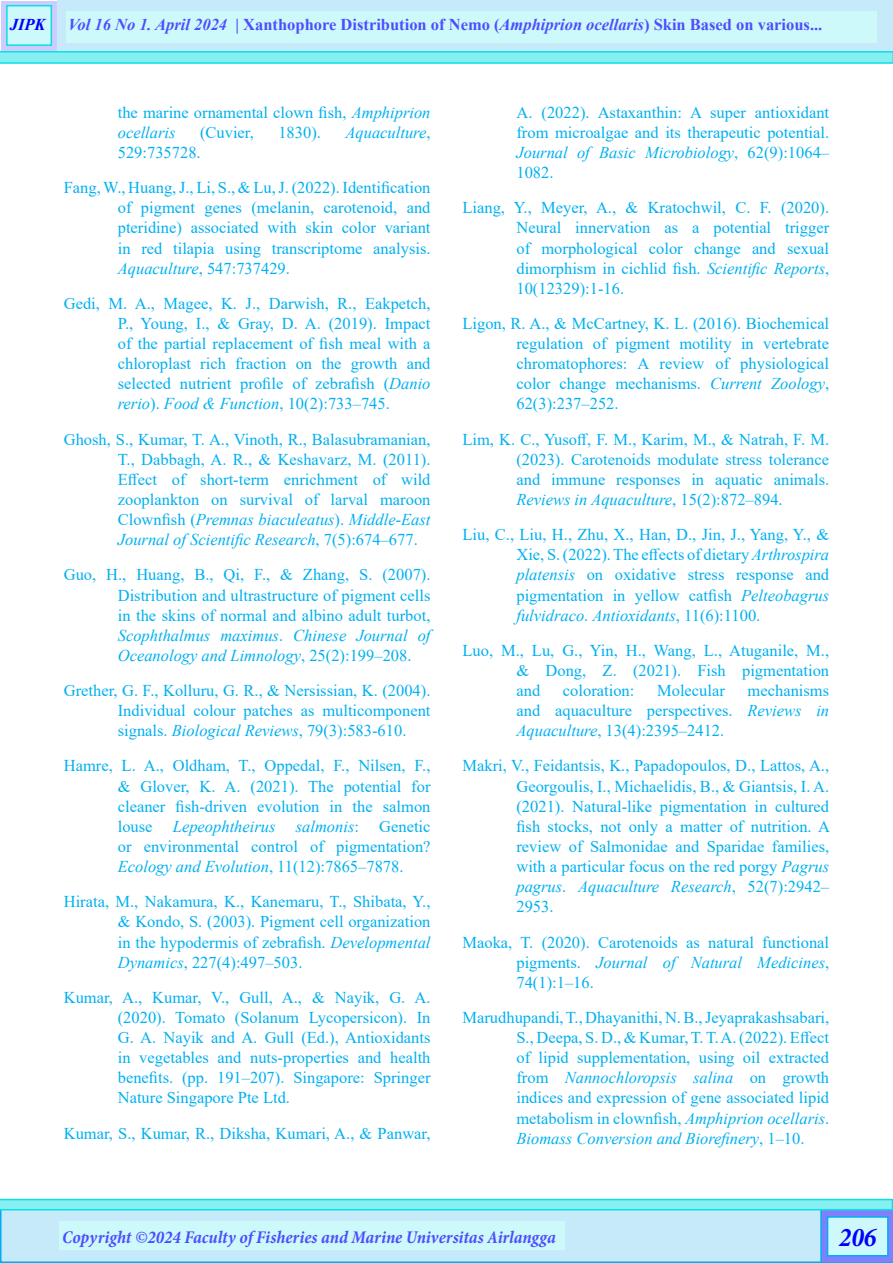
<style>
.page{position:relative;width:893px;height:1263px;background:#fff}
.page>*{position:absolute;margin:0;border:0;box-sizing:border-box;transform-origin:0 0}
.t1{font:italic 700 condensed 27px "Minion Pro";color:#00f}
.t2{font:italic 700 condensed 18px "Minion Pro";letter-spacing:-.005em;color:#4d4dff}
.t3{font:16.5px/20.1px "Times New Roman";color:#00b0f0;text-align:justify}
.t4{font:700 16.5px "Times New Roman";color:#4d4dff}
.t5{font:italic 16.5px "Times New Roman";color:#00b0f0}
.t6{font:italic 700 16.5px "Times New Roman";color:#00f}
.s1{font-style:italic}
.s2{font-style:normal}
</style>
<div class="page">
<svg style="left:0;top:0;width:893px;height:64px;background:#a4eaf5"></svg>
<svg style="left:0;top:1199px;width:893px;height:64px;background:#a6e5f6"></svg>
<div style="left:66px;top:11px;width:811px;height:31px;background:#cef9fa"></div>
<div style="left:60px;top:1222px;width:505px;height:28px;background:#cef9fa"></div>
<p class="t6" style="left:10px;top:13px;width:37px">JIPK</p>
<p class="t4" style="left:68px;top:13px;width:756px"><span class="s1">Vol 16 No 1. April 2024</span> | Xanthophore Distribution of Nemo (<span class="s1">Amphiprion ocellaris</span>) Skin Based on various...</p>
<p class="t3" style="left:118px;top:102px;width:314px">the marine ornamental clown fish, <span class="s1">Amphiprion ocellaris</span></p>
<p class="t3" style="left:200px;top:122px;width:55px">(Cuvier,</p>
<p class="t3" style="left:278px;top:122px;width:44px">1830).</p>
<p class="t5" style="left:345px;top:121px;width:87px">Aquaculture<span class="s2">,</span></p>
<p class="t3" style="left:118px;top:142px;width:84px">529:735728.</p>
<p class="t3" style="left:118px;top:177px;width:314px;text-indent:-54px">Fang, W., Huang, J., Li, S., &amp; Lu, J. (2022). Identification of pigment genes (melanin, carotenoid, and pteridine) associated with skin color variant in red tilapia using transcriptome analysis.<br><span class="s1">Aquaculture</span>, 547:737429.</p>
<p class="t3" style="left:118px;top:293px;width:314px;text-indent:-54px">Gedi, M. A., Magee, K. J., Darwish, R., Eakpetch, P., Young, I., &amp; Gray, D. A. (2019). Impact of the partial replacement of fish meal with a chloroplast rich fraction on the growth and selected nutrient profile of zebrafish (<span class="s1">Danio rerio</span>). <span class="s1">Food &amp; Function</span>, 10(2):733–745.</p>
<p class="t3" style="left:118px;top:428px;width:314px;text-indent:-54px">Ghosh, S., Kumar, T. A., Vinoth, R., Balasubramanian, T., Dabbagh, A. R., &amp; Keshavarz, M. (2011).<br>Effect of short-term enrichment of wild zooplankton on survival of larval maroon Clownfish (<span class="s1">Premnas biaculeatus</span>). <span class="s1">Middle-East Journal of Scientific Research</span>, 7(5):674–677.</p>
<p class="t3" style="left:118px;top:564px;width:314px;text-indent:-54px">Guo, H., Huang, B., Qi, F., &amp; Zhang, S. (2007).<br>Distribution and ultrastructure of pigment cells in the skins of normal and albino adult turbot, <span class="s1">Scophthalmus maximus</span>. <span class="s1">Chinese Journal of Oceanology and Limnology</span>, 25(2):199–208.</p>
<p class="t3" style="left:118px;top:680px;width:314px;text-indent:-54px">Grether, G. F., Kolluru, G. R., &amp; Nersissian, K. (2004).<br>Individual colour patches as multicomponent signals. <span class="s1">Biological Reviews</span>, 79(3):583-610.</p>
<p class="t3" style="left:118px;top:755px;width:314px;text-indent:-54px">Hamre, L. A., Oldham, T., Oppedal, F., Nilsen, F., &amp; Glover, K. A. (2021). The potential for cleaner fish-driven evolution in the salmon louse <span class="s1">Lepeophtheirus salmonis</span>: Genetic or environmental control of pigmentation?<br><span class="s1">Ecology and Evolution</span>, 11(12):7865–7878.</p>
<p class="t3" style="left:118px;top:891px;width:314px;text-indent:-54px">Hirata, M., Nakamura, K., Kanemaru, T., Shibata, Y., &amp; Kondo, S. (2003). Pigment cell organization in the hypodermis of zebrafish. <span class="s1">Developmental Dynamics</span>, 227(4):497–503.</p>
<p class="t3" style="left:118px;top:987px;width:314px;text-indent:-54px">Kumar, A., Kumar, V., Gull, A., &amp; Nayik, G. A. (2020). Tomato (Solanum Lycopersicon). In G. A. Nayik and A. Gull (Ed.), Antioxidants in vegetables and nuts-properties and health benefits. (pp. 191–207). Singapore: Springer Nature Singapore Pte Ltd.</p>
<p class="t3" style="left:64px;top:1122px;width:368px">Kumar, S., Kumar, R., Diksha, Kumari, A., &amp; Panwar,</p>
<p class="t3" style="left:516px;top:102px;width:314px">A. (2022). Astaxanthin: A super antioxidant from microalgae and its therapeutic potential.<br><span class="s1">Journal of Basic Microbiology</span>, 62(9):1064– 1082.</p>
<p class="t3" style="left:516px;top:197px;width:314px;text-indent:-54px">Liang, Y., Meyer, A., &amp; Kratochwil, C. F. (2020).<br>Neural innervation as a potential trigger of morphological color change and sexual dimorphism in cichlid fish. <span class="s1">Scientific Reports</span>, 10(12329):1-16.</p>
<p class="t3" style="left:516px;top:313px;width:314px;text-indent:-54px">Ligon, R. A., &amp; McCartney, K. L. (2016). Biochemical regulation of pigment motility in vertebrate chromatophores: A review of physiological color change mechanisms. <span class="s1">Current Zoology</span>, 62(3):237–252.</p>
<p class="t3" style="left:516px;top:428px;width:314px;text-indent:-54px">Lim, K. C., Yusoff, F. M., Karim, M., &amp; Natrah, F. M. (2023). Carotenoids modulate stress tolerance and immune responses in aquatic animals.<br><span class="s1">Reviews in Aquaculture</span>, 15(2):872–894.</p>
<p class="t3" style="left:516px;top:524px;width:314px;text-indent:-54px">Liu, C., Liu, H., Zhu, X., Han, D., Jin, J., Yang, Y., &amp; Xie, S. (2022). The effects of dietary <span class="s1">Arthrospira platensis</span> on oxidative stress response and pigmentation in yellow catfish <span class="s1">Pelteobagrus fulvidraco</span>. <span class="s1">Antioxidants</span>, 11(6):1100.</p>
<p class="t3" style="left:516px;top:640px;width:314px;text-indent:-54px">Luo, M., Lu, G., Yin, H., Wang, L., Atuganile, M., &amp; Dong, Z. (2021). Fish pigmentation and</p>
<p class="t3" style="left:516px;top:680px;width:314px;text-indent:231px">mechanisms and aquaculture perspectives. <span class="s1">Reviews in Aquaculture</span>, 13(4):2395–2412.</p>
<p class="t3" style="left:516px;top:755px;width:315px;text-indent:-54px">Makri, V., Feidantsis, K., Papadopoulos, D., Lattos, A., Georgoulis, I., Michaelidis, B., &amp; Giantsis, I. A. (2021). Natural-like pigmentation in cultured fish stocks, not only a matter of nutrition. A review of Salmonidae and Sparidae families, with a particular focus on the red porgy <span class="s1">Pagrus pagrus</span>. <span class="s1">Aquaculture Research</span>, 52(7):2942– 2953.</p>
<p class="t3" style="left:516px;top:931px;width:314px;text-indent:-54px">Maoka, T. (2020). Carotenoids as natural functional pigments. <span class="s1">Journal of Natural Medicines</span>, 74(1):1–16.</p>
<p class="t3" style="left:516px;top:1007px;width:314px;text-indent:-54px">Marudhupandi, T., Dhayanithi, N. B., Jeyaprakashsabari, S., Deepa, S. D., &amp; Kumar, T. T. A. (2022). Effect of lipid supplementation, using oil extracted from <span class="s1">Nannochloropsis salina</span> on growth indices and expression of gene associated lipid metabolism in clownfish, <span class="s1">Amphiprion ocellaris</span>.<br><span class="s1">Biomass Conversion and Biorefinery</span>, 1–10.</p>
<p class="t3" style="left:563px;top:680px;width:73px">coloration:</p>
<p class="t3" style="left:657px;top:680px;width:69px">Molecular</p>
<p class="t2" style="left:62px;top:1225px;width:495px">Copyright ©2024 Faculty of Fisheries and Marine Universitas Airlangga</p>
<p class="t1" style="left:839px;top:1219px;width:39px">206</p>
</div>
